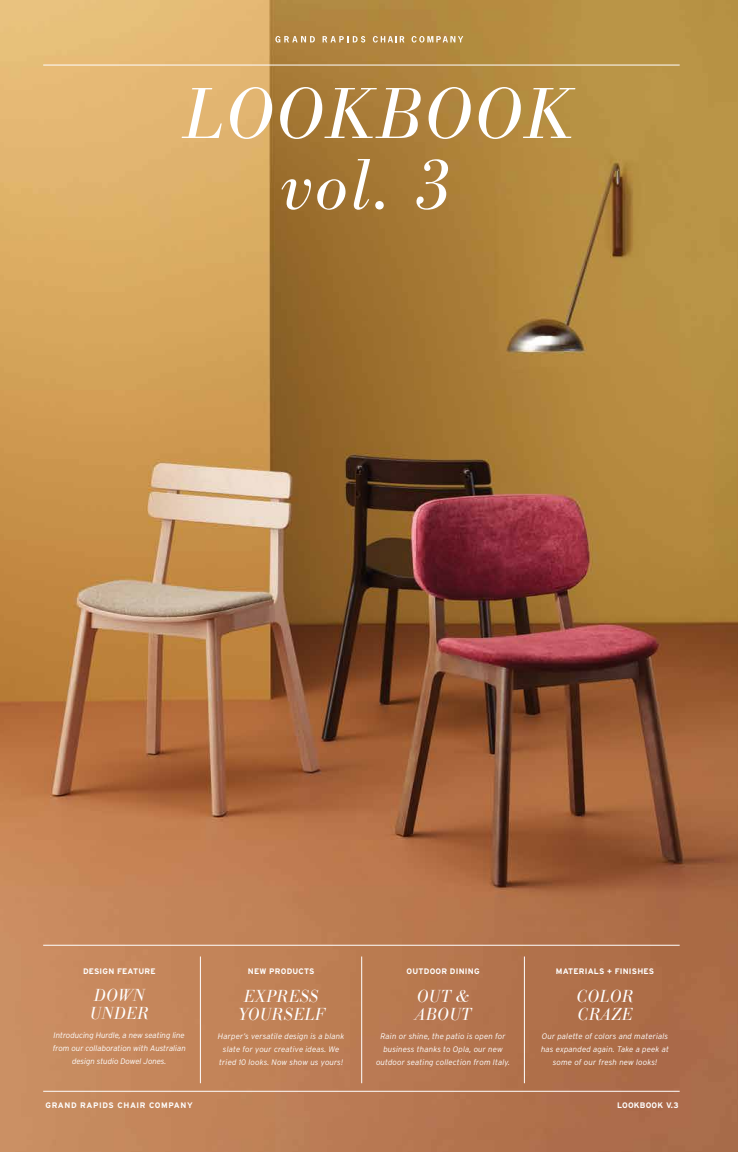
<style>
.page{position:relative;width:738px;height:1152px;background:#fff}
.page>*{position:absolute;margin:0;border:0;box-sizing:border-box;transform-origin:0 0}
.t1{font:italic 300 75px "Bodoni Ant";letter-spacing:.025em;color:#fff}
.t2{font:italic 300 18px/18px "Bodoni Ant";letter-spacing:.025em;color:#fff}
.t3{font:italic 300 8px/13px "Interstate";letter-spacing:.01em;color:#fff;text-align:center}
.t4{font:italic 300 8px/13px "Interstate";letter-spacing:-.01em;color:#fff;text-align:center}
.t5{font:700 8px "Interstate";letter-spacing:.025em;color:#fff}
.t6{font:700 8px "Interstate";letter-spacing:.075em;color:#fff}
</style>
<div class="page">
<img style="left:0;top:0;width:738px;height:1152px">
<svg style="left:373px;top:36px;width:31px;height:7px"></svg>
<svg style="left:412px;top:36px;width:51px;height:7px"></svg>
<svg style="left:275px;top:36px;width:40px;height:7px"></svg>
<svg style="left:323px;top:36px;width:42px;height:7px"></svg>
<hr style="left:43px;top:945px;width:637px;height:1px;background:#fff">
<hr style="left:43px;top:65px;width:637px;height:1px;background:#fff">
<hr style="left:43px;top:1091px;width:637px;height:1px;background:#fff">
<hr style="left:200px;top:957px;width:1px;height:126px;background:#fff">
<hr style="left:361px;top:957px;width:1px;height:126px;background:#fff">
<hr style="left:524px;top:957px;width:1px;height:126px;background:#fff">
<h1 class="t1" style="left:182px;top:74px;width:392px">LOOKBOOK</h1>
<h1 class="t1" style="left:280px;top:145px;width:173px">vol. 3</h1>
<p class="t5" style="left:83px;top:967px;width:74px">DESIGN FEATURE</p>
<h2 class="t2" style="left:90px;top:987px;width:60px">DOWN<br>UNDER</h2>
<p class="t4" style="left:53px;top:1029px;width:135px">Introducing Hurdle, a new seating line from our collaboration with Australian design studio Dowel Jones.</p>
<p class="t5" style="left:248px;top:967px;width:68px">NEW PRODUCTS</p>
<h2 class="t2" style="left:238px;top:988px;width:89px;text-align:center">EXPRESS<br>YOURSELF</h2>
<p class="t3" style="left:218px;top:1030px;width:128px">Harper’s versatile design is a blank slate for your creative ideas. We tried 10 looks. Now show us yours!</p>
<p class="t5" style="left:407px;top:967px;width:75px">OUTDOOR DINING</p>
<h2 class="t2" style="left:415px;top:988px;width:57px">OUT &amp;<br>ABOUT</h2>
<p class="t3" style="left:376px;top:1030px;width:136px">Rain or shine, the patio is open for business thanks to Opla, our new outdoor seating collection from Italy.</p>
<p class="t5" style="left:556px;top:967px;width:100px">MATERIALS + FINISHES</p>
<h2 class="t2" style="left:577px;top:988px;width:58px">COLOR<br>CRAZE</h2>
<p class="t3" style="left:541px;top:1030px;width:129px">Our palette of colors and materials has expanded again. Take a peek at some of our fresh new looks!</p>
<p class="t6" style="left:46px;top:1100px;width:149px">GRAND RAPIDS CHAIR COMPANY</p>
<p class="t5" style="left:617px;top:1100px;width:63px">LOOKBOOK V.3</p>
</div>
